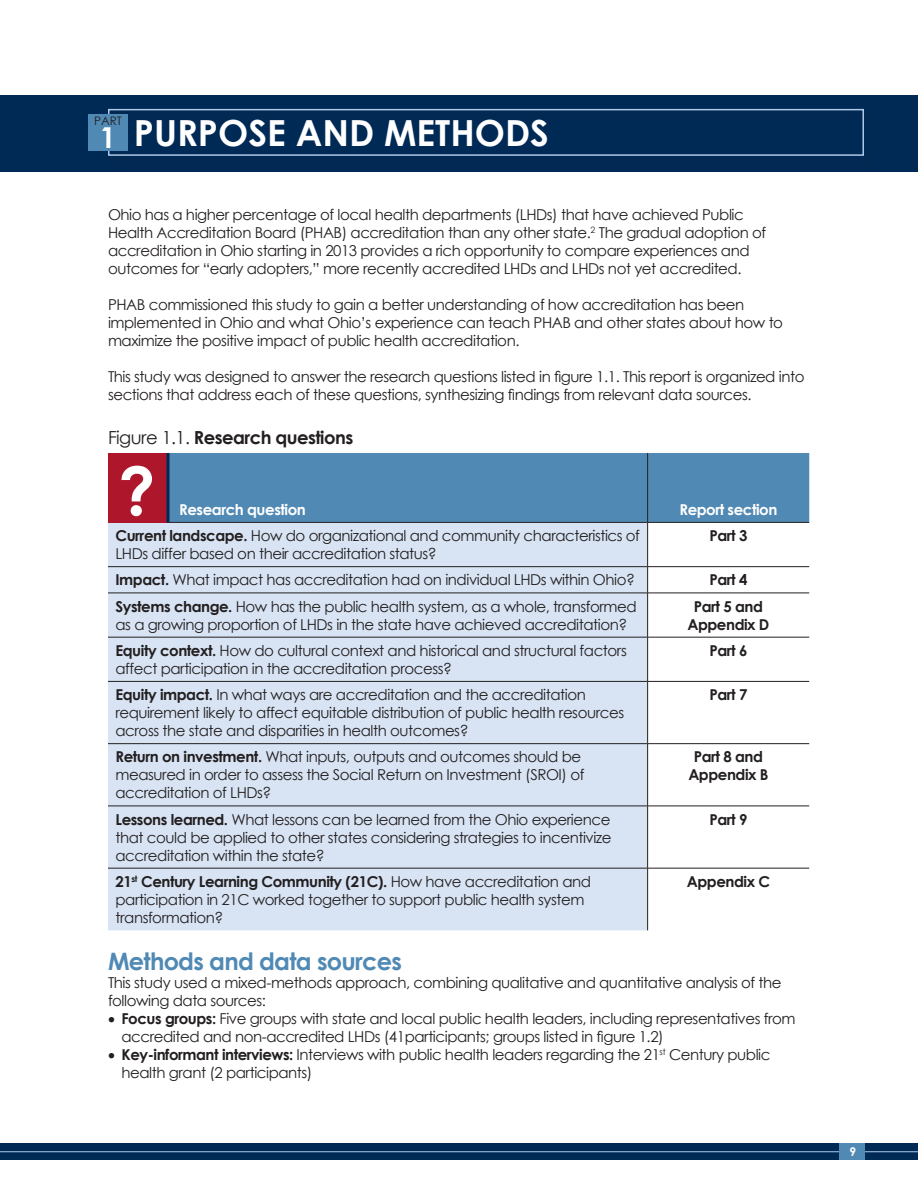
<style>
.page{position:relative;width:918px;height:1188px;background:#fff}
.page>*{position:absolute;margin:0;border:0;box-sizing:border-box;transform-origin:0 0}
.t1{font:700 66.3px "Century Gothic";color:#fff}
.t2{font:700 36px "Century Gothic";color:#fff}
.t3{font:700 28.8px "Century Gothic";color:#fff}
.t4{font:700 24px "Century Gothic";letter-spacing:-.03em;color:#5089b4}
.t5{font:700 18px "Century Gothic";letter-spacing:-.03em;color:#231f20}
.t6{font:15px/18px "Century Gothic";letter-spacing:-.03em;color:#231f20}
.t7{font:700 15px/18px "Century Gothic";letter-spacing:-.03em;color:#231f20;text-align:center}
.t8{font:700 15px "Century Gothic";letter-spacing:-.03em;color:#fff}
.t9{font:700 12px "Century Gothic";color:#fff}
.t10{font:11.85px "Century Gothic";color:#231f20}
.s1{font-weight:400}
.s2{font-weight:700}
</style>
<div class="page">
<div style="left:0;top:1144px;width:918px;height:16px;background:#002a56"></div>
<hr style="left:0;top:1151px;width:918px;height:1px;background:#aec9ea">
<div style="left:839px;top:1144px;width:25px;height:16px;background:#5089b4"></div>
<div style="left:0;top:95px;width:918px;height:77px;background:#002a56"></div>
<div style="left:108px;top:109px;width:756px;height:47px;border:2px solid #aec9ea"></div>
<div style="left:88px;top:114px;width:40px;height:37px;background:#5089b4"></div>
<div style="left:170px;top:453px;width:639px;height:69px;background:#5089b4"></div>
<div style="left:108px;top:523px;width:539px;height:407px;background:#d8e4f4"></div>
<svg style="left:648px;top:523px;width:161px;height:407px"></svg>
<hr style="left:108px;top:522px;width:540px;height:1px;background:#231f20">
<hr style="left:648px;top:522px;width:161px;height:1px;background:#231f20">
<hr style="left:647px;top:523px;width:1px;height:43px;background:#231f20">
<hr style="left:108px;top:566px;width:540px;height:1px;background:#231f20">
<svg style="left:647px;top:567px;width:1px;height:26px"></svg>
<hr style="left:108px;top:593px;width:540px;height:1px;background:#231f20">
<hr style="left:647px;top:593px;width:1px;height:44px;background:#231f20">
<hr style="left:108px;top:637px;width:540px;height:1px;background:#231f20">
<hr style="left:647px;top:637px;width:1px;height:44px;background:#231f20">
<hr style="left:108px;top:681px;width:540px;height:1px;background:#231f20">
<hr style="left:647px;top:682px;width:1px;height:61px;background:#231f20">
<hr style="left:108px;top:743px;width:540px;height:1px;background:#231f20">
<hr style="left:647px;top:744px;width:1px;height:62px;background:#231f20">
<hr style="left:108px;top:806px;width:540px;height:1px;background:#231f20">
<hr style="left:647px;top:806px;width:1px;height:62px;background:#231f20">
<hr style="left:108px;top:868px;width:540px;height:1px;background:#231f20">
<hr style="left:647px;top:868px;width:1px;height:62px;background:#231f20">
<hr style="left:648px;top:566px;width:161px;height:1px;background:#231f20">
<hr style="left:648px;top:593px;width:161px;height:1px;background:#231f20">
<hr style="left:648px;top:637px;width:161px;height:1px;background:#231f20">
<hr style="left:648px;top:681px;width:161px;height:1px;background:#231f20">
<hr style="left:648px;top:743px;width:161px;height:1px;background:#231f20">
<hr style="left:648px;top:806px;width:161px;height:1px;background:#231f20">
<hr style="left:648px;top:868px;width:161px;height:1px;background:#231f20">
<hr style="left:647px;top:453px;width:1px;height:69px;background:#231f20">
<div style="left:108px;top:453px;width:58px;height:69px;background:#ae172b"></div>
<svg style="left:166px;top:453px;width:4px;height:69px"></svg>
<p class="t10" style="left:94px;top:113px;width:29px">PART</p>
<h3 class="t3" style="left:100px;top:116px;width:18px">1</h3>
<h2 class="t2" style="left:134px;top:105px;width:417px">PURPOSE AND METHODS</h2>
<p class="t6" style="left:108px;top:205px;width:660px">Ohio has a higher percentage of local health departments (LHDs) that have achieved Public Health Accreditation Board (PHAB) accreditation than any other state.<sup>2</sup> The gradual adoption of accreditation in Ohio starting in 2013 provides a rich opportunity to compare experiences and outcomes for “early adopters,” more recently accredited LHDs and LHDs not yet accredited.</p>
<p class="t6" style="left:108px;top:295px;width:677px">PHAB commissioned this study to gain a better understanding of how accreditation has been implemented in Ohio and what Ohio’s experience can teach PHAB and other states about how to maximize the positive impact of public health accreditation.</p>
<p class="t6" style="left:108px;top:367px;width:698px">This study was designed to answer the research questions listed in figure 1.1. This report is organized into sections that address each of these questions, synthesizing findings from relevant data sources.</p>
<p class="t5" style="left:108px;top:424px;width:247px"><span class="s1">Figure 1.1.</span> Research questions</p>
<h1 class="t1" style="left:118px;top:441px;width:39px">?</h1>
<p class="t8" style="left:179px;top:498px;width:128px">Research question</p>
<p class="t8" style="left:679px;top:498px;width:99px">Report section</p>
<p class="t6" style="left:116px;top:527px;width:526px"><span class="s2">Current landscape.</span> How do organizational and community characteristics of<br>LHDs differ based on their accreditation status?</p>
<p class="t7" style="left:709px;top:526px;width:39px">Part 3</p>
<p class="t6" style="left:116px;top:571px;width:521px"><span class="s2">Impact.</span> What impact has accreditation had on individual LHDs within Ohio?</p>
<p class="t7" style="left:709px;top:570px;width:39px">Part 4</p>
<p class="t6" style="left:116px;top:597px;width:523px"><span class="s2">Systems change.</span> How has the public health system, as a whole, transformed as a growing proportion of LHDs in the state have achieved accreditation?</p>
<p class="t7" style="left:687px;top:597px;width:84px">Part 5 and<br>Appendix D</p>
<p class="t6" style="left:116px;top:641px;width:513px"><span class="s2">Equity context.</span> How do cultural context and historical and structural factors affect participation in the accreditation process?</p>
<p class="t7" style="left:709px;top:641px;width:39px">Part 6</p>
<p class="t6" style="left:116px;top:686px;width:510px"><span class="s2">Equity impact.</span> In what ways are accreditation and the accreditation requirement likely to affect equitable distribution of public health resources across the state and disparities in health outcomes?</p>
<p class="t7" style="left:709px;top:685px;width:39px">Part 7</p>
<p class="t6" style="left:116px;top:748px;width:470px"><span class="s2">Return on investment.</span> What inputs, outputs and outcomes should be measured in order to assess the Social Return on Investment (SROI) of accreditation of LHDs?</p>
<p class="t7" style="left:688px;top:747px;width:82px">Part 8 and<br>Appendix B</p>
<p class="t6" style="left:116px;top:810px;width:498px;text-align:justify"><span class="s2">Lessons learned.</span> What lessons can be learned from the Ohio experience that could be applied to other states considering strategies to incentivize accreditation within the state?</p>
<p class="t7" style="left:710px;top:810px;width:39px">Part 9</p>
<p class="t6" style="left:116px;top:872px;width:477px"><span class="s2">21</span><sup>st</sup> <span class="s2">Century Learning Community (21C).</span> How have accreditation and participation in 21C worked together to support public health system transformation?</p>
<p class="t7" style="left:687px;top:872px;width:85px">Appendix C</p>
<h3 class="t4" style="left:108px;top:943px;width:295px">Methods and data sources</h3>
<p class="t6" style="left:108px;top:974px;width:675px">This study used a mixed-methods approach, combining qualitative and quantitative analysis of the following data sources:</p>
<p class="t6" style="left:122px;top:1010px;width:676px;text-indent:-14px">• <span class="s2">Focus groups:</span> Five groups with state and local public health leaders, including representatives from accredited and non-accredited LHDs (41participants; groups listed in figure 1.2)</p>
<p class="t6" style="left:122px;top:1046px;width:651px;text-indent:-14px">• <span class="s2">Key-informant interviews:</span> Interviews with public health leaders regarding the 21<sup>st</sup> Century public health grant (2 participants)</p>
<p class="t9" style="left:850px;top:1143px;width:8px">9</p>
</div>
